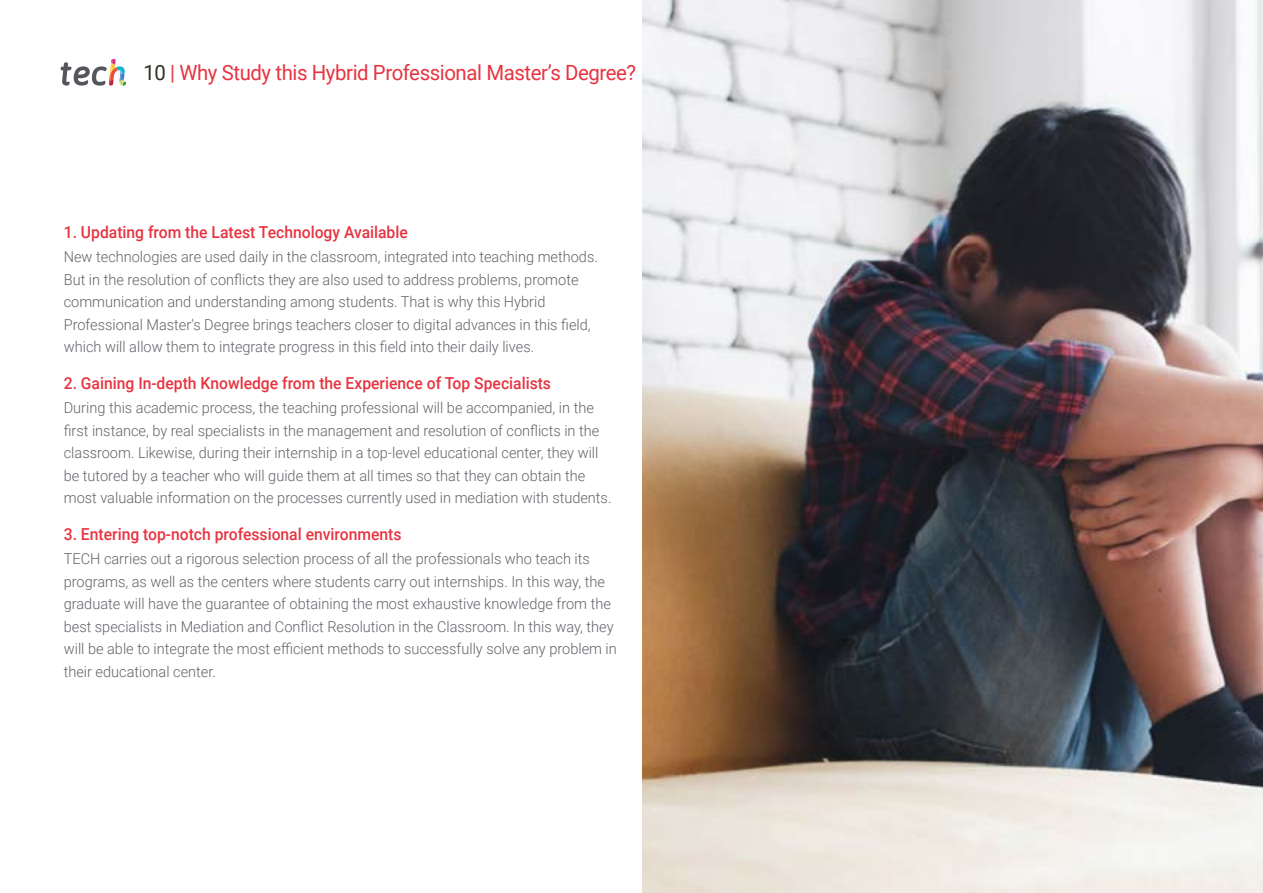
<style>
.page{position:relative;width:1263px;height:893px;background:#fff}
.page>*{position:absolute;margin:0;border:0;box-sizing:border-box;transform-origin:0 0}
.t1{font:21px "Roboto";letter-spacing:-.02em;color:#e73441}
.t2{font:500 16.5px "Roboto";color:#e73441;scale:.95 1}
.t3{font:300 15px/22.5px "Roboto";color:#61646a}
.s1{color:#312e20}
</style>
<div class="page">
<svg style="left:61px;top:59px;width:65px;height:27px"></svg>
<img style="left:642px;top:0;width:621px;height:893px">
<h1 class="t1" style="left:144px;top:57px;width:494px"><span class="s1">10</span> | Why Study this Hybrid Professional Master’s Degree?</h1>
<p class="t2" style="left:64px;top:220px;width:364px">1. Updating from the Latest Technology Available</p>
<p class="t3" style="left:64px;top:245px;width:536px">New technologies are used daily in the classroom, integrated into teaching methods.<br>But in the resolution of conflicts they are also used to address problems, promote communication and understanding among students. That is why this Hybrid Professional Master's Degree brings teachers closer to digital advances in this field, which will allow them to integrate progress in this field into their daily lives.</p>
<p class="t2" style="left:64px;top:371px;width:514px">2. Gaining In-depth Knowledge from the Experience of Top Specialists</p>
<p class="t3" style="left:64px;top:396px;width:549px">During this academic process, the teaching professional will be accompanied, in the first instance, by real specialists in the management and resolution of conflicts in the classroom. Likewise, during their internship in a top-level educational center, they will be tutored by a teacher who will guide them at all times so that they can obtain the most valuable information on the processes currently used in mediation with students.</p>
<p class="t2" style="left:64px;top:522px;width:357px">3. Entering top-notch professional environments</p>
<p class="t3" style="left:64px;top:547px;width:555px">TECH carries out a rigorous selection process of all the professionals who teach its programs, as well as the centers where students carry out internships. In this way, the graduate will have the guarantee of obtaining the most exhaustive knowledge from the best specialists in Mediation and Conflict Resolution in the Classroom. In this way, they will be able to integrate the most efficient methods to successfully solve any problem in their educational center.</p>
</div>
